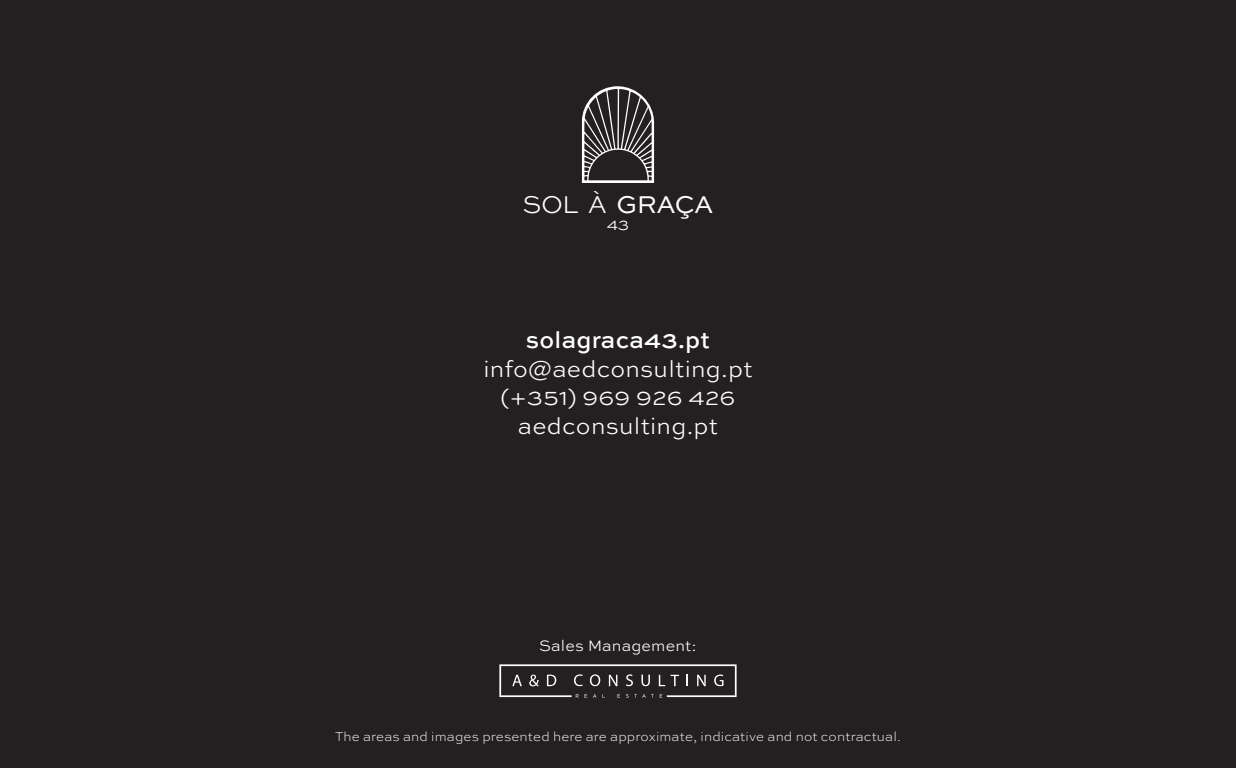
<style>
.page{position:relative;width:1236px;height:768px;background:#242021}
.page>*{position:absolute;margin:0;border:0;box-sizing:border-box;transform-origin:0 0}
.t1{font:25.6px "Sweet Sans Pro";letter-spacing:-.025em;color:#fff}
.t2{font:300 24px/28.8px "Sweet Sans Pro";letter-spacing:.01em;color:#fff;text-align:center}
.t3{font:500 24px "Sweet Sans Pro";letter-spacing:.01em;color:#fff}
.t4{font:300 16.8px "Sweet Sans Pro";color:#fff}
.t5{font:300 16px "Sweet Sans Pro";letter-spacing:.01em;color:#fff}
.t6{font:300 expanded 13.5px "Sweet Sans Pro";letter-spacing:.01em;color:#fff}
.s1{font-weight:300}
</style>
<div class="page">
<svg style="left:582px;top:86px;width:72px;height:97px"></svg>
<svg style="left:499px;top:664px;width:238px;height:34px"></svg>
<h1 class="t1" style="left:523px;top:186px;width:192px"><span class="s1">SOL À</span> GRAÇA</h1>
<p class="t4" style="left:607px;top:213px;width:24px">43</p>
<h2 class="t3" style="left:526px;top:322px;width:186px">solagraca43.pt</h2>
<h2 class="t2" style="left:483px;top:353px;width:271px">info@aedconsulting.pt (+351) 969 926 426 aedconsulting.pt</h2>
<p class="t5" style="left:539px;top:634px;width:159px">Sales Management:</p>
<p class="t6" style="left:335px;top:727px;width:567px">The areas and images presented here are approximate, indicative and not contractual.</p>
</div>
